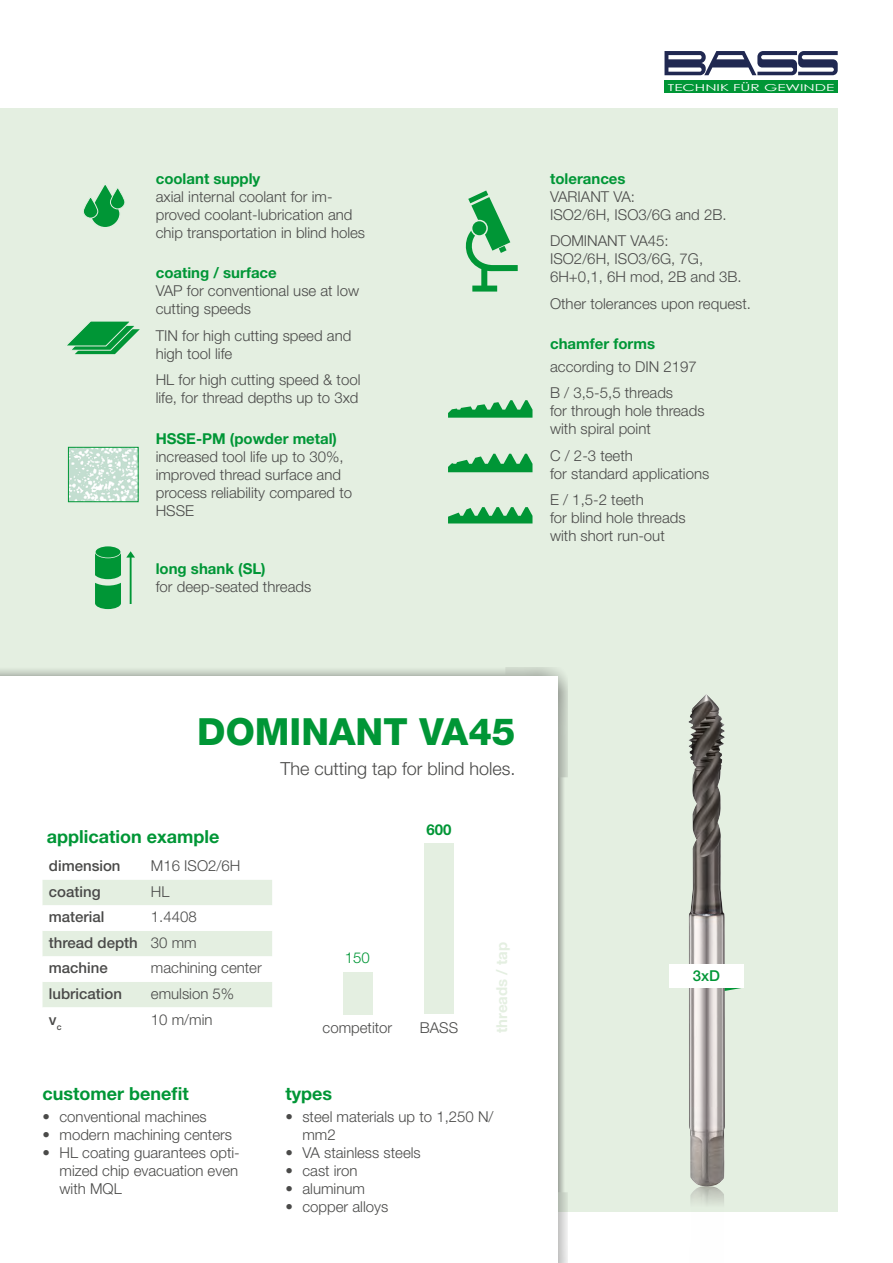
<style>
.page{position:relative;width:893px;height:1263px;background:#fff}
.page>*{position:absolute;margin:0;border:0;box-sizing:border-box;transform-origin:0 0}
.t1{font:800 37.5px "Helvetica Neue LT Std";color:#009636}
.t2{font:700 18px "Helvetica Neue LT Std";color:#009636}
.t3{font:300 18px "Helvetica Neue LT Std";color:#4a4a49}
.t4{font:300 15px/18px "Helvetica Neue LT Std";color:#4a4a49}
.t5{font:700 15px "Helvetica Neue LT Std";color:#009636}
.t6{font:500 15px/25.5px "Helvetica Neue LT Std";color:#4a4a49;text-align:justify}
.t7{font:700 15px "Helvetica Neue LT Std";color:#e4efe1}
.t8{font:300 15px "Helvetica Neue LT Std";color:#009636}
.t9{font:500 15px "Helvetica Neue LT Std";color:#009636}
.t10{font:9.6px "Century Gothic";color:#fff;scale:1.58 1}
.s1{font-weight:300}
</style>
<div class="page">
<div style="left:664px;top:81px;width:174px;height:12px;background:#009636"></div>
<svg style="left:664px;top:51px;width:174px;height:24px"></svg>
<div style="left:0;top:108px;width:838px;height:1104px;background:#e4efe1"></div>
<div style="left:0;top:667px;width:567px;height:596px;background:#4a4a49;opacity:.7"></div>
<div style="left:0;top:676px;width:558px;height:587px;background:#fff"></div>
<svg style="left:725px;top:988px;width:16px;height:3px"></svg>
<svg style="left:67px;top:321px;width:73px;height:33px"></svg>
<img style="left:70px;top:449px;width:67px;height:51px">
<div style="left:68px;top:447px;width:71px;height:55px;border:1px solid #009636"></div>
<svg style="left:448px;top:400px;width:85px;height:18px"></svg>
<svg style="left:448px;top:454px;width:85px;height:18px"></svg>
<svg style="left:448px;top:507px;width:85px;height:16px"></svg>
<svg style="left:43px;top:880px;width:229px;height:127px"></svg>
<div style="left:424px;top:844px;width:30px;height:170px;background:#e4efe1"></div>
<div style="left:343px;top:972px;width:30px;height:42px;background:#e4efe1"></div>
<img style="left:688px;top:694px;width:37px;height:511px">
<div style="left:669px;top:964px;width:74px;height:24px;background:#fff"></div>
<svg style="left:90px;top:183px;width:30px;height:45px"></svg>
<div style="left:90px;top:183px;width:31px;height:45px;border:2px solid #e2eee0;border-radius:14px"></div>
<svg style="left:83px;top:197px;width:15px;height:21px"></svg>
<div style="left:83px;top:196px;width:15px;height:22px;border:1px solid #e2eee0;border-radius:7px"></div>
<svg style="left:110px;top:187px;width:15px;height:22px"></svg>
<div style="left:110px;top:187px;width:15px;height:22px;border:1px solid #e2eee0;border-radius:7px"></div>
<svg style="left:95px;top:551px;width:40px;height:58px"></svg>
<div style="left:96px;top:546px;width:24px;height:11px;background:#009636;border-radius:50%"></div>
<svg style="left:465px;top:190px;width:53px;height:102px"></svg>
<div style="left:472px;top:221px;width:14px;height:14px;background:#009636;border-radius:50%"></div>
<p class="t5" style="left:156px;top:169px;width:106px">coolant supply</p>
<p class="t4" style="left:156px;top:187px;width:211px">axial internal coolant for im&shy;proved coolant-lubrication and chip transportation in blind holes</p>
<p class="t5" style="left:156px;top:264px;width:123px">coating / surface</p>
<p class="t4" style="left:156px;top:282px;width:205px">VAP for conventional use at low cutting speeds</p>
<p class="t4" style="left:156px;top:326px;width:197px">TIN for high cutting speed and high tool life</p>
<p class="t4" style="left:156px;top:371px;width:206px">HL for high cutting speed &amp; tool life, for thread depths up to 3xd</p>
<p class="t5" style="left:156px;top:429px;width:183px">HSSE-PM (powder metal)</p>
<p class="t4" style="left:156px;top:447px;width:198px">increased tool life up to 30%, improved thread surface and process reliability compared to<br>HSSE</p>
<p class="t5" style="left:156px;top:559px;width:112px">long shank (SL)</p>
<p class="t4" style="left:156px;top:577px;width:157px">for deep-seated threads</p>
<p class="t10" style="left:668px;top:80px;width:107px">TECHNIK FÜR GEWINDE</p>
<p class="t5" style="left:550px;top:169px;width:77px">tolerances</p>
<p class="t4" style="left:550px;top:187px;width:178px">VARIANT VA:<br>ISO2/6H, ISO3/6G and 2B.</p>
<p class="t4" style="left:550px;top:232px;width:193px">DOMINANT VA45:<br>ISO2/6H, ISO3/6G, 7G,<br>6H+0,1, 6H mod, 2B and 3B.</p>
<p class="t4" style="left:550px;top:294px;width:202px">Other tolerances upon request.</p>
<p class="t5" style="left:550px;top:335px;width:106px">chamfer forms</p>
<p class="t4" style="left:550px;top:353px;width:148px;line-height:26.5px">according to DIN 2197<br>B / 3,5-5,5 threads</p>
<p class="t4" style="left:550px;top:401px;width:156px">for through hole threads with spiral point</p>
<p class="t4" style="left:550px;top:446px;width:161px">C / 2-3 teeth<br>for standard applications</p>
<p class="t4" style="left:550px;top:490px;width:137px">E / 1,5-2 teeth<br>for blind hole threads with short run-out</p>
<h1 class="t1" style="left:197px;top:710px;width:320px">DOMINANT VA45</h1>
<p class="t3" style="left:281px;top:758px;width:237px">The cutting tap for blind holes.</p>
<p class="t2" style="left:47px;top:825px;width:174px">application example</p>
<p class="t6" style="left:49px;top:853px;width:73px">dimension</p>
<p class="t4" style="left:151px;top:857px;width:91px">M16 ISO2/6H</p>
<p class="t6" style="left:49px;top:879px;width:53px">coating</p>
<p class="t4" style="left:151px;top:882px;width:20px">HL</p>
<p class="t6" style="left:49px;top:904px;width:57px">material</p>
<p class="t6" style="left:49px;top:904px;width:149px;text-indent:102px"><span class="s1">1.4408 </span>thread depth <span class="s1">30 mm </span>machine</p>
<p class="t4" style="left:151px;top:959px;width:112px">machining center</p>
<p class="t6" style="left:49px;top:981px;width:75px">lubrication</p>
<p class="t4" style="left:151px;top:984px;width:85px">emulsion 5%</p>
<p class="t6" style="left:49px;top:1006px;width:14px">v<sub>c</sub></p>
<p class="t4" style="left:151px;top:1010px;width:63px">10 m/min</p>
<p class="t2" style="left:43px;top:1082px;width:148px">customer benefit</p>
<p class="t4" style="left:43px;top:1107px;width:166px">• conventional machines</p>
<p class="t4" style="left:43px;top:1125px;width:191px">• modern machining centers</p>
<p class="t4" style="left:60px;top:1143px;width:182px;text-align:justify;text-indent:-17px">• HL coating guarantees opti&shy;mized chip evacuation even with MQL</p>
<p class="t5" style="left:426px;top:820px;width:27px">600</p>
<p class="t8" style="left:345px;top:948px;width:27px">150</p>
<p class="t4" style="left:323px;top:1018px;width:71px">competitor</p>
<p class="t4" style="left:420px;top:1018px;width:40px">BASS</p>
<p class="t7" style="left:492px;top:1033px;width:93px;rotate:-90deg">threads / tap</p>
<p class="t2" style="left:285px;top:1082px;width:48px">types</p>
<p class="t4" style="left:302px;top:1107px;width:193px;text-indent:-17px">• steel materials up to 1,250 N/ mm2</p>
<p class="t4" style="left:285px;top:1143px;width:137px">• VA stainless steels</p>
<p class="t4" style="left:285px;top:1161px;width:74px">• cast iron</p>
<p class="t4" style="left:285px;top:1179px;width:81px">• aluminum</p>
<p class="t4" style="left:285px;top:1197px;width:104px">• copper alloys</p>
<p class="t9" style="left:693px;top:967px;width:29px">3xD</p>
</div>
